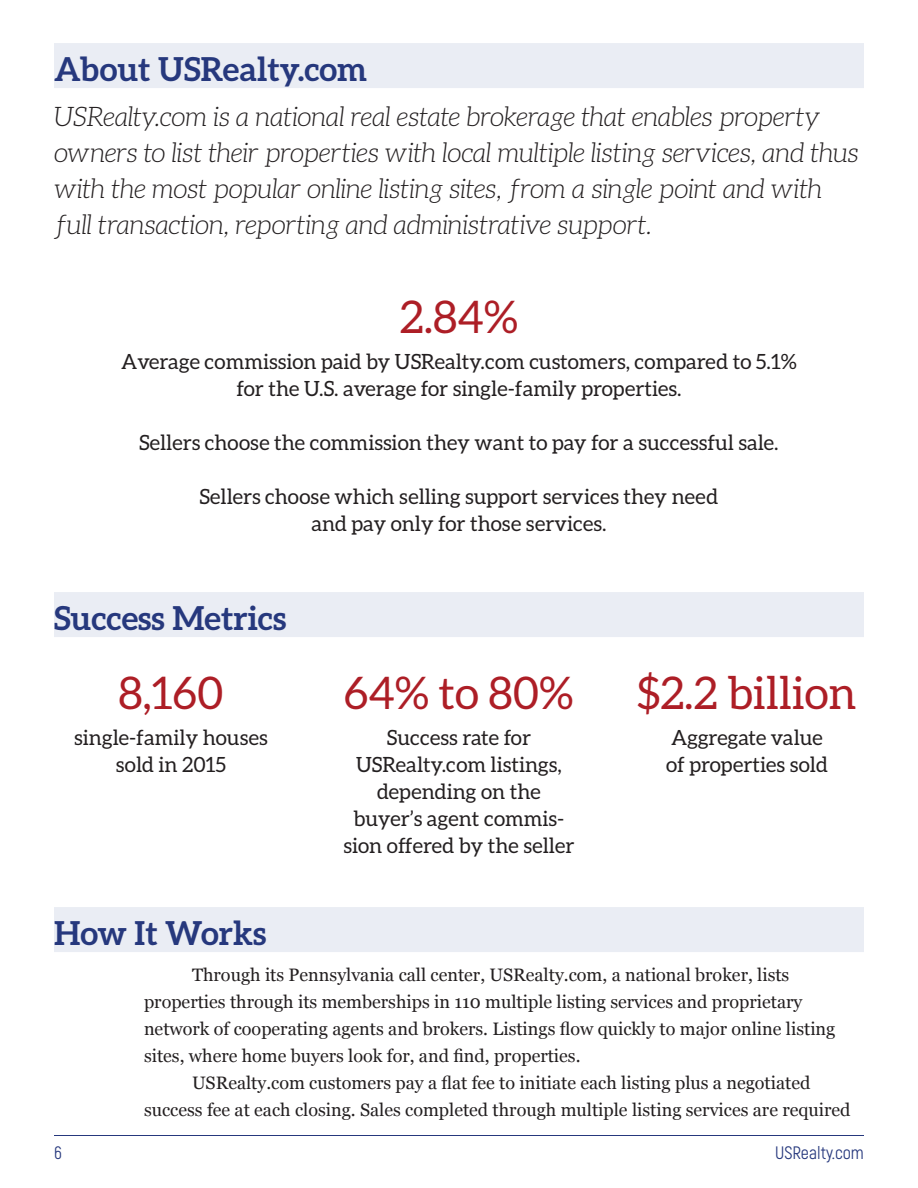
<style>
.page{position:relative;width:918px;height:1188px;background:#fff}
.page>*{position:absolute;margin:0;border:0;box-sizing:border-box;transform-origin:0 0}
.t1{font:45px "Aleo";color:#ad1e26}
.t2{font:700 33px "Aleo";color:#26387d}
.t3{font:italic 300 27px/36px "Aleo";letter-spacing:-.015em;color:#231f20}
.t4{font:21px/27px "Aleo";color:#231f20;text-align:center}
.t5{font:18px/27px "Georgia";color:#231f20}
.t6{font:18px "Akrobat";color:#26387d}
</style>
<div class="page">
<hr style="left:54px;top:1135px;width:810px;height:1px;background:#26387d">
<div style="left:54px;top:43px;width:810px;height:45px;background:#eaedf4"></div>
<div style="left:54px;top:592px;width:810px;height:45px;background:#eaedf4"></div>
<div style="left:54px;top:907px;width:810px;height:45px;background:#eaedf4"></div>
<h2 class="t2" style="left:54px;top:50px;width:315px">About USRealty.com</h2>
<p class="t3" style="left:54px;top:98px;width:806px">USRealty.com is a national real estate brokerage that enables property owners to list their properties with local multiple listing services, and thus with the most popular online listing sites, from a single point and with full transaction, reporting and administrative support.</p>
<h1 class="t1" style="left:400px;top:291px;width:120px">2.84%</h1>
<p class="t4" style="left:121px;top:347px;width:677px">Average commission paid by USRealty.com customers, compared to 5.1% for the U.S. average for single-family properties.</p>
<p class="t4" style="left:139px;top:428px;width:641px">Sellers choose the commission they want to pay for a successful sale.</p>
<p class="t4" style="left:200px;top:482px;width:520px">Sellers choose which selling support services they need and pay only for those services.</p>
<h2 class="t2" style="left:54px;top:599px;width:234px">Success Metrics</h2>
<h1 class="t1" style="left:118px;top:668px;width:107px">8,160</h1>
<p class="t4" style="left:74px;top:724px;width:195px">single-family houses sold in 2015</p>
<h1 class="t1" style="left:344px;top:668px;width:231px">64% to 80%</h1>
<p class="t4" style="left:344px;top:724px;width:232px">Success rate for<br>USRealty.com listings, depending on the buyer’s agent commis&shy;sion offered by the seller</p>
<h1 class="t1" style="left:637px;top:668px;width:221px">$2.2 billion</h1>
<p class="t4" style="left:666px;top:724px;width:163px;text-align:left">Aggregate value of properties sold</p>
<h2 class="t2" style="left:54px;top:914px;width:214px">How It Works</h2>
<p class="t5" style="left:144px;top:961px;width:693px;text-indent:48px">Through its Pennsylvania call center, USRealty.com, a national broker, lists properties through its memberships in 110 multiple listing services and proprietary network of cooperating agents and brokers. Listings flow quickly to major online listing sites, where home buyers look for, and find, properties.</p>
<p class="t5" style="left:144px;top:1069px;width:708px;text-align:center">USRealty.com customers pay a flat fee to initiate each listing plus a negotiated<br>success fee at each closing. Sales completed through multiple listing services are required</p>
<p class="t6" style="left:54px;top:1142px;width:9px">6</p>
<p class="t6" style="left:775px;top:1142px;width:90px">USRealty.com</p>
</div>
